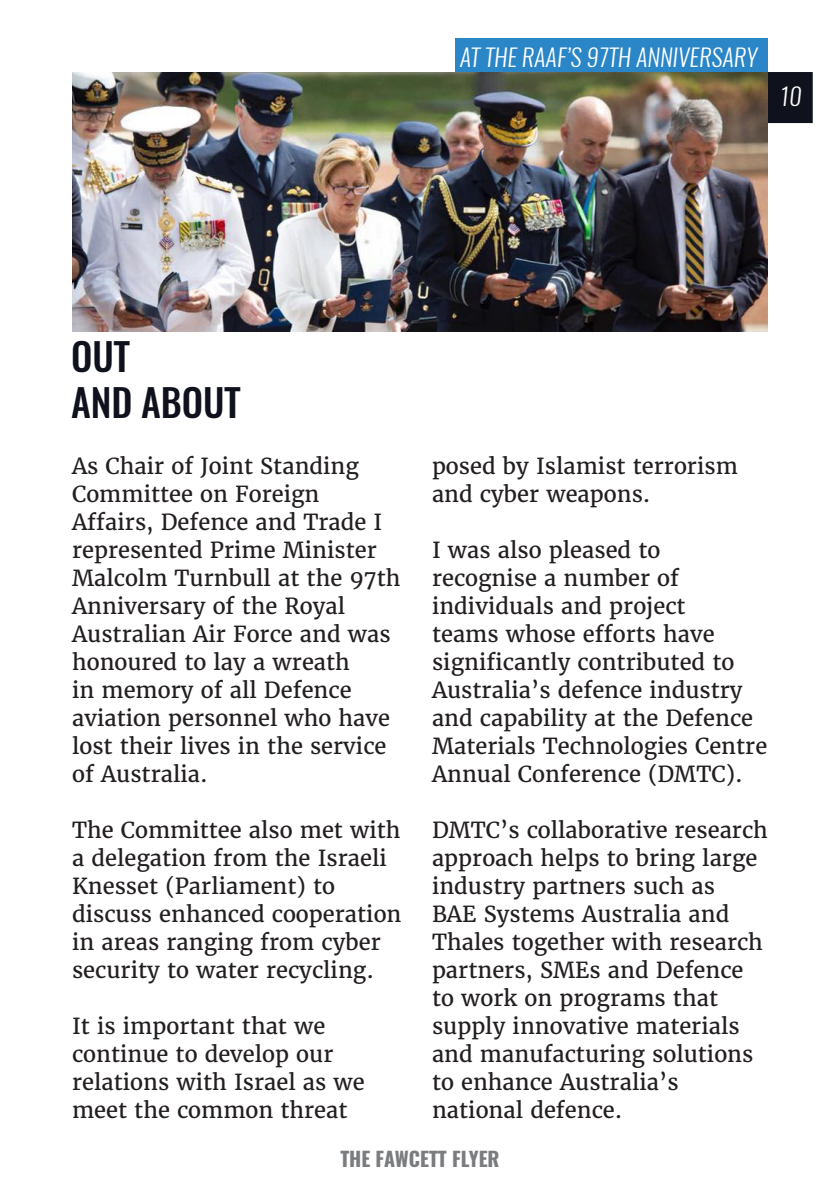
<style>
.page{position:relative;width:840px;height:1191px;background:#fff}
.page>*{position:absolute;margin:0;border:0;box-sizing:border-box;transform-origin:0 0}
.t1{font:italic 500 38px "Oswald";color:#0f121c}
.t2{font:italic 300 24px "Oswald";color:#fff}
.t3{font:22px/28px "Merriweather";color:#231f20}
.t4{font:700 20px "Oswald";color:#7a7c7f}
</style>
<div class="page">
<div style="left:767px;top:72px;width:45px;height:51px;background:#0f121c"></div>
<img style="left:72px;top:72px;width:695px;height:259px">
<div style="left:455px;top:38px;width:312px;height:34px;background:#2a86c7"></div>
<p class="t2" style="left:459px;top:40px;width:299px">AT THE RAAF’S 97TH ANNIVERSARY</p>
<p class="t2" style="left:778px;top:79px;width:24px">10</p>
<p class="t1" style="left:72px;top:330px;width:60px">OUT</p>
<p class="t1" style="left:72px;top:376px;width:171px">AND ABOUT</p>
<p class="t3" style="left:72px;top:452px;width:330px">As Chair of Joint Standing<br>Committee on Foreign<br>Affairs, Defence and Trade I represented Prime Minister<br>Malcolm Turnbull at the 97th<br>Anniversary of the Royal<br>Australian Air Force and was honoured to lay a wreath<br>in memory of all Defence aviation personnel who have lost their lives in the service of Australia.</p>
<p class="t3" style="left:72px;top:816px;width:331px">The Committee also met with a delegation from the Israeli<br>Knesset (Parliament) to discuss enhanced cooperation in areas ranging from cyber security to water recycling.</p>
<p class="t3" style="left:72px;top:1012px;width:294px">It is important that we continue to develop our relations with Israel as we meet the common threat</p>
<p class="t3" style="left:432px;top:452px;width:307px">posed by Islamist terrorism and cyber weapons.</p>
<p class="t3" style="left:432px;top:536px;width:336px">I was also pleased to recognise a number of individuals and project<br>teams whose efforts have significantly contributed to<br>Australia’s defence industry and capability at the Defence<br>Materials Technologies Centre<br>Annual Conference (DMTC).</p>
<p class="t3" style="left:432px;top:816px;width:337px">DMTC’s collaborative research approach helps to bring large industry partners such as<br>BAE Systems Australia and<br>Thales together with research partners, SMEs and Defence to work on programs that supply innovative materials and manufacturing solutions to enhance Australia’s national defence.</p>
<p class="t4" style="left:340px;top:1145px;width:161px">THE FAWCETT FLYER</p>
</div>
